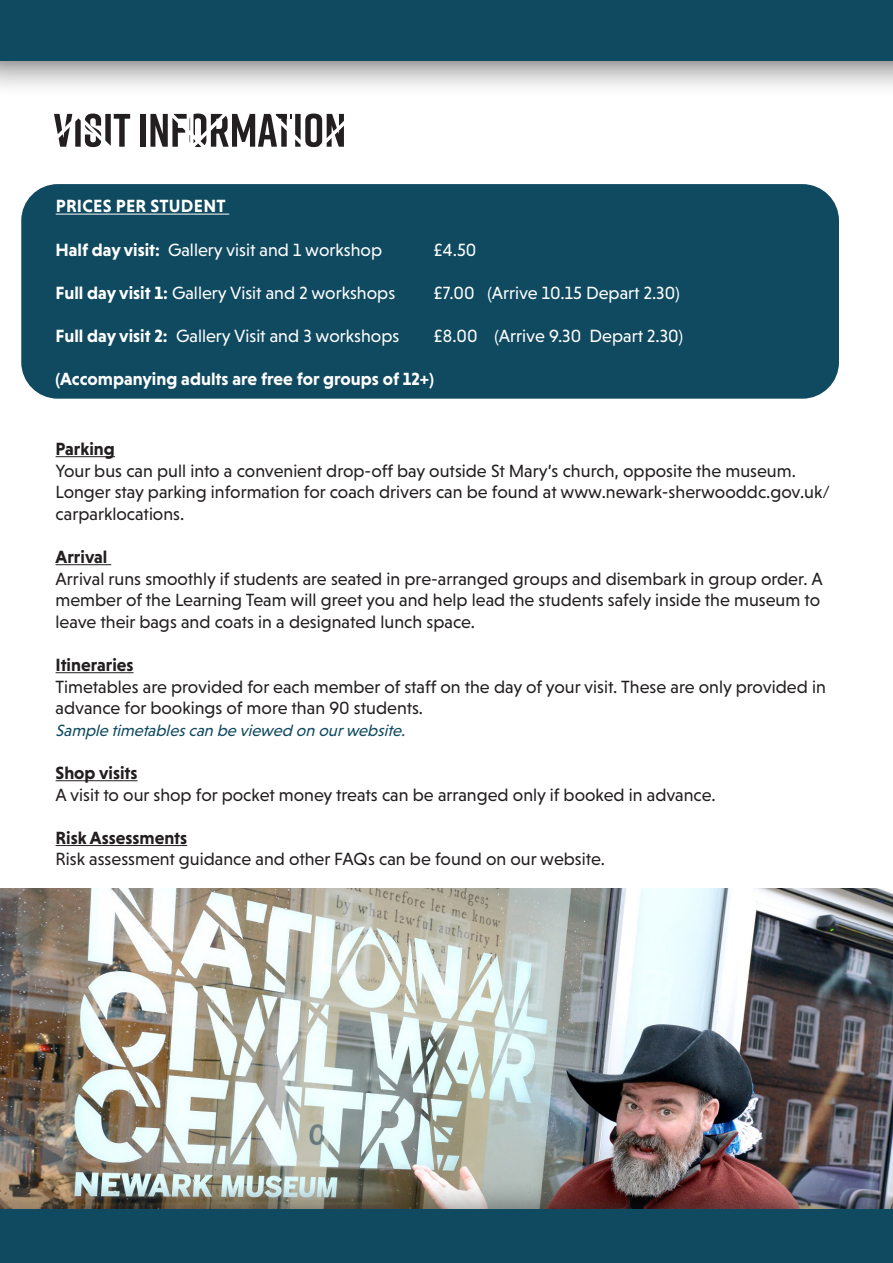
<style>
.page{position:relative;width:893px;height:1263px;background:#fff}
.page>*{position:absolute;margin:0;border:0;box-sizing:border-box;transform-origin:0 0}
.t1{font:18px/21.6px "Niveau Grotesk";color:#231f20}
.t2{font:18px "Niveau Grotesk";color:#fff}
.t3{font:700 18px "Niveau Grotesk";color:#fff}
.t4{font:700 18px "Niveau Grotesk";color:#231f20}
.t5{font:italic 16.5px "Niveau Grotesk";color:#104a60}
.s1{font-weight:700}
</style>
<div class="page">
<img style="left:0;top:889px;width:893px;height:290px">
<div style="left:0;top:0;width:893px;height:97px;background:#231f20;opacity:.75"></div>
<div style="left:0;top:0;width:893px;height:61px;background:#104a60"></div>
<hr style="left:56px;top:456px;width:59px;height:1px;background:#231f20">
<hr style="left:56px;top:564px;width:55px;height:1px;background:#231f20">
<hr style="left:56px;top:672px;width:78px;height:1px;background:#231f20">
<hr style="left:56px;top:780px;width:82px;height:1px;background:#231f20">
<hr style="left:56px;top:845px;width:131px;height:1px;background:#231f20">
<div style="left:0;top:1179px;width:893px;height:84px;background:#231f20;opacity:.75"></div>
<div style="left:0;top:1210px;width:893px;height:53px;background:#104a60"></div>
<div style="left:21px;top:184px;width:818px;height:215px;background:#104a60;border-radius:37px"></div>
<hr style="left:56px;top:214px;width:173px;height:1px;background:#fff">
<svg style="left:54px;top:114px;width:76px;height:33px"></svg>
<div style="left:140px;top:114px;width:6px;height:33px;background:#231f20"></div>
<svg style="left:150px;top:114px;width:194px;height:33px"></svg>
<p class="t3" style="left:56px;top:196px;width:171px">PRICES PER STUDENT</p>
<p class="t2" style="left:56px;top:239px;width:328px"><span class="s1">Half day visit:</span> Gallery visit and 1 workshop</p>
<p class="t2" style="left:434px;top:239px;width:44px">£4.50</p>
<p class="t2" style="left:56px;top:282px;width:341px"><span class="s1">Full day visit 1:</span> Gallery Visit and 2 workshops</p>
<p class="t2" style="left:434px;top:282px;width:247px">£7.00 (Arrive 10.15 Depart 2.30)</p>
<p class="t2" style="left:56px;top:326px;width:345px"><span class="s1">Full day visit 2:</span> Gallery Visit and 3 workshops</p>
<p class="t2" style="left:434px;top:326px;width:251px">£8.00 (Arrive 9.30 Depart 2.30)</p>
<p class="t3" style="left:56px;top:369px;width:380px">(Accompanying adults are free for groups of 12+)</p>
<p class="t4" style="left:56px;top:438px;width:61px">Parking</p>
<p class="t1" style="left:56px;top:459px;width:776px">Your bus can pull into a convenient drop-off bay outside St Mary’s church, opposite the museum.<br>Longer stay parking information for coach drivers can be found at www.newark-sherwooddc.gov.uk/ carparklocations.</p>
<p class="t4" style="left:56px;top:546px;width:53px">Arrival</p>
<p class="t1" style="left:56px;top:567px;width:769px">Arrival runs smoothly if students are seated in pre-arranged groups and disembark in group order. A member of the Learning Team will greet you and help lead the students safely inside the museum to leave their bags and coats in a designated lunch space.</p>
<p class="t4" style="left:56px;top:654px;width:79px">Itineraries</p>
<p class="t1" style="left:56px;top:675px;width:772px">Timetables are provided for each member of staff on the day of your visit. These are only provided in advance for bookings of more than 90 students.</p>
<p class="t5" style="left:56px;top:721px;width:355px">Sample timetablescan be viewed on ourwebsite.</p>
<p class="t4" style="left:56px;top:762px;width:83px">Shop visits</p>
<p class="t1" style="left:56px;top:783px;width:662px">A visit to our shop for pocket money treats can be arranged only if booked in advance.</p>
<p class="t4" style="left:56px;top:827px;width:133px">Risk Assessments</p>
<p class="t1" style="left:56px;top:848px;width:551px">Risk assessment guidance and other FAQs can be found on our website.</p>
</div>
